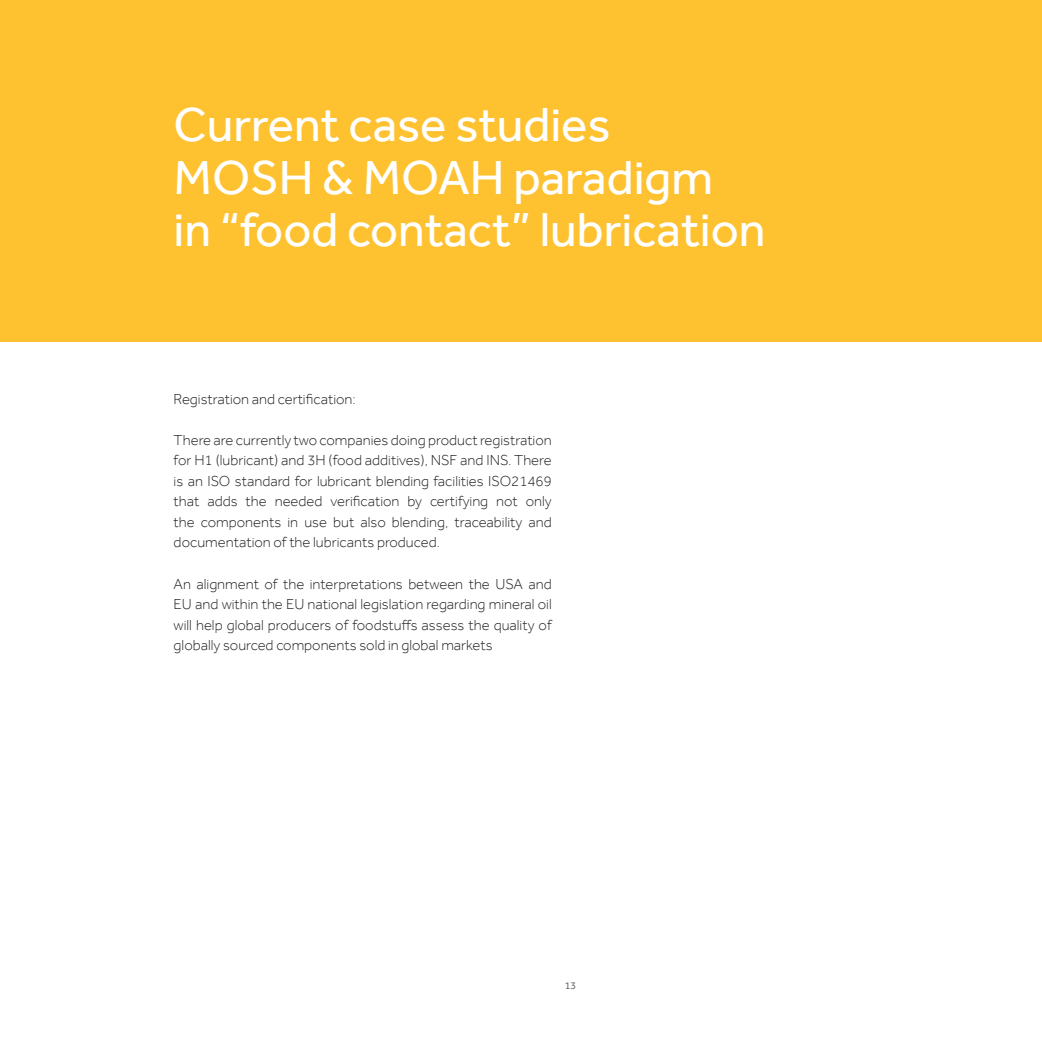
<style>
.page{position:relative;width:1042px;height:1042px;background:#fff}
.page>*{position:absolute;margin:0;border:0;box-sizing:border-box;transform-origin:0 0}
.t1{font:49px "Effra";color:#fff}
.Body{font:300 14.88px/20.7px "Effra";color:#231f20;text-align:justify}
.t2{font:10.5px "Effra";color:#6c6d70}
</style>
<div class="page">
<div style="left:0;top:0;width:1042px;height:342px;background:#fec231"></div>
<p class="t1" style="left:174px;top:95px;width:438px">Current case studies</p>
<p class="t1" style="left:174px;top:148px;width:541px">MOSH &amp; MOAH paradigm</p>
<p class="t1" style="left:174px;top:200px;width:593px">in “food contact” lubrication</p>
<p class="Body" style="left:174px;top:388px;width:184px">Registration and certification:</p>
<p class="Body" style="left:174px;top:429px;width:380px">There are currently two companies doing product registration for H1 (lubricant) and 3H (food additives), NSF and INS. There is an ISO standard for lubricant blending facilities ISO21469 that adds the needed verification by certifying not only the components in use but also blending, traceability and documentation of the lubricants produced.</p>
<p class="Body" style="left:174px;top:573px;width:380px">An alignment of the interpretations between the USA and EU and within the EU national legislation regarding mineral oil will help global producers of foodstuffs assess the quality of globally sourced components sold in global markets</p>
<p class="t2" style="left:565px;top:979px;width:13px">13</p>
</div>
